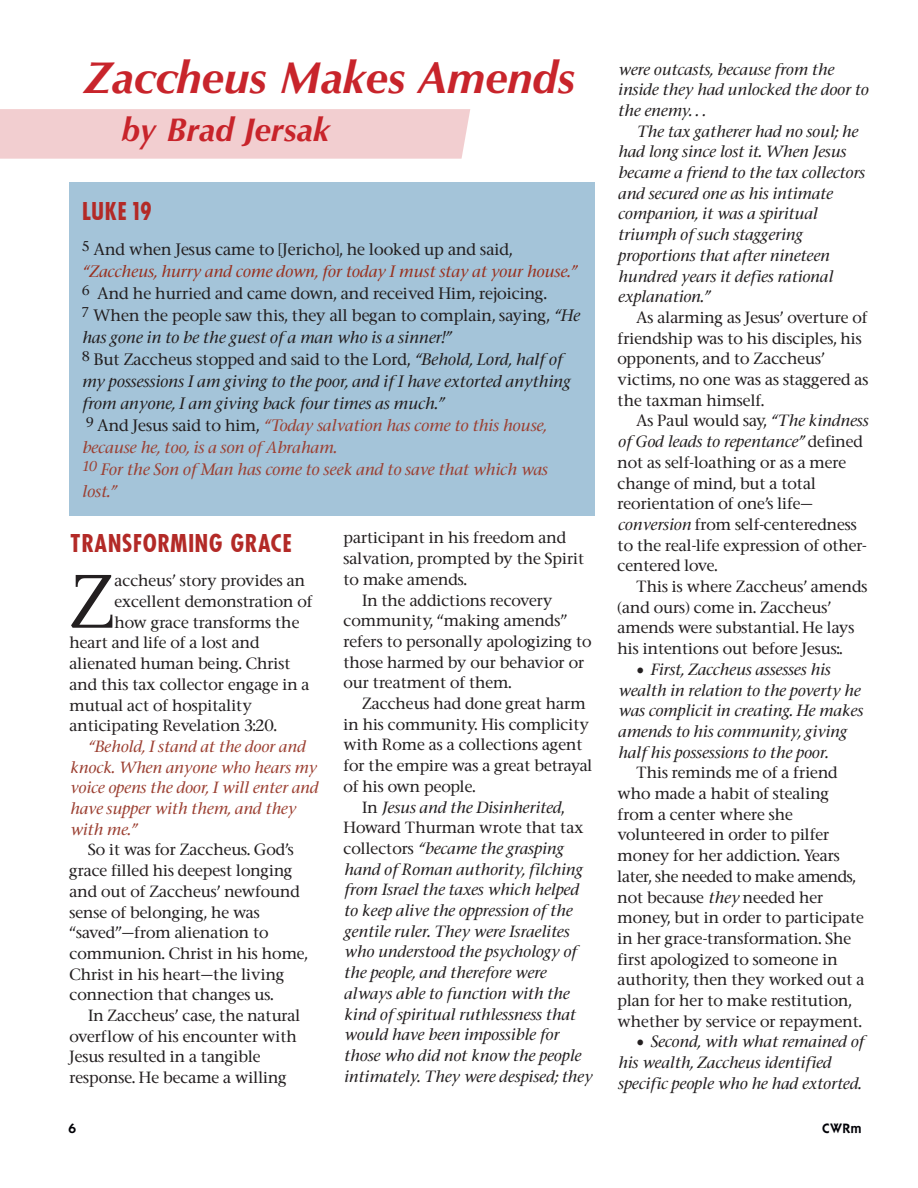
<style>
.page{position:relative;width:918px;height:1188px;background:#fff}
.page>*{position:absolute;margin:0;border:0;box-sizing:border-box;transform-origin:0 0}
.t1{font:500 71.55px "Stone Serif";color:#231f20}
.t2{font:italic 700 45px "Optima";color:#c8242b}
.t3{font:italic 700 33px "Optima";color:#c8242b}
.t4{font:700 24px "Futura Cond";color:#b32a27}
.t5{font:500 15.75px/22px "Stone Serif";color:#231f20}
.t6{font:italic 500 15.75px/21.9px "Stone Serif";color:#231f20}
.t7{font:italic 500 15.75px/21.9px "Stone Serif";color:#9c4032}
.t8{font:italic 500 15.75px "Stone Serif";color:#99311f}
.t9{font:500 15.45px/20.7px "Stone Serif";color:#231f20}
.t10{font:italic 500 15.45px/20.7px "Stone Serif";color:#231f20}
.t11{font:italic 500 15.45px/20.7px "Stone Serif";color:#9c4032}
.t12{font:600 13.65px "ITC Kabel Std";color:#000006}
.s1{font-style:italic}
.s2{font-style:normal}
.s3{font-style:normal;color:#231f20}
</style>
<div class="page">
<div style="left:70px;top:182px;width:525px;height:333px;background:#a4c4d9"></div>
<div style="left:0;top:109px;width:470px;height:50px;background:#f2ced0"></div>
<p class="t2" style="left:84px;top:51px;width:492px">Zaccheus Makes Amends</p>
<p class="t3" style="left:122px;top:111px;width:209px">by Brad Jersak</p>
<p class="t4" style="left:82px;top:196px;width:72px">LUKE 19</p>
<p class="t5" style="left:82px;top:238px;width:432px"><sup>5</sup> And when Jesus came to [Jericho], he looked up and said,</p>
<p class="t8" style="left:82px;top:261px;width:496px">“Zaccheus, hurry and come down, for today I must stay at your house.”</p>
<p class="t5" style="left:82px;top:282px;width:466px"><sup>6</sup> And he hurried and came down, and received Him, rejoicing.</p>
<p class="t5" style="left:82px;top:304px;width:499px"><sup>7</sup> When the people saw this, they all began to complain, saying, <span class="s1">“He has gone in to be the guest of a man who is a sinner!”</span></p>
<p class="t6" style="left:82px;top:349px;width:490px"><sup>8</sup> <span class="s2">But Zaccheus stopped and said to the Lord,</span> “Behold, Lord, half of my possessions I am giving to the poor, and if I have extorted anything from anyone, I am giving back four times as much.”</p>
<p class="t7" style="left:82px;top:415px;width:466px;text-indent:5px"><sup>9</sup> <span class="s3">And Jesus said to him,</span> “Today salvation has come to this house, because he, too, is a son of Abraham.</p>
<p class="t7" style="left:82px;top:458px;width:467px"><sup>10</sup> For the Son of Man has come to seek and to save that which was lost.”</p>
<p class="t4" style="left:70px;top:528px;width:224px">TRANSFORMING GRACE</p>
<p class="t1" style="left:70px;top:555px;width:47px">Z</p>
<p class="t9" style="left:115px;top:570px;width:192px">accheus’ story provides an</p>
<p class="t9" style="left:115px;top:591px;width:199px">excellent demonstration of</p>
<p class="t9" style="left:115px;top:612px;width:186px">how grace transforms the</p>
<p class="t9" style="left:70px;top:632px;width:191px">heart and life of a lost and</p>
<p class="t9" style="left:70px;top:653px;width:223px">alienated human being. Christ</p>
<p class="t9" style="left:70px;top:674px;width:242px">and this tax collector engage in a</p>
<p class="t9" style="left:70px;top:694px;width:184px">mutual act of hospitality</p>
<p class="t9" style="left:70px;top:715px;width:209px">anticipating Revelation 3:20.</p>
<p class="t11" style="left:70px;top:736px;width:250px;text-indent:18px">“Behold, I stand at the door and knock. When anyone who hears my voice opens the door, I will enter and have supper with them, and they with me.”</p>
<p class="t9" style="left:70px;top:839px;width:240px;text-indent:19px">So it was for Zaccheus. God’s grace filled his deepest longing and out of Zaccheus’ newfound sense of belonging, he was “saved”—from alienation to communion. Christ in his home,<br>Christ in his heart—the living connection that changes us.</p>
<p class="t9" style="left:70px;top:1005px;width:232px;text-indent:19px">In Zaccheus’ case, the natural overflow of his encounter with<br>Jesus resulted in a tangible response. He became a willing</p>
<p class="t9" style="left:344px;top:527px;width:242px">participant in his freedom and salvation, prompted by the Spirit to make amends.</p>
<p class="t9" style="left:344px;top:589px;width:249px;text-indent:19px">In the addictions recovery community, “making amends” refers to personally apologizing to those harmed by our behavior or our treatment of them.</p>
<p class="t9" style="left:344px;top:693px;width:250px;text-indent:19px">Zaccheus had done great harm in his community. His complicity with Rome as a collections agent for the empire was a great betrayal of his own people.</p>
<p class="t10" style="left:344px;top:797px;width:250px;text-indent:19px"><span class="s2">In</span> Jesus and the Disinherited<span class="s2">, Howard Thurman wrote that tax collectors</span> “became the grasping hand of Roman authority, filching from Israel the taxes which helped to keep alive the oppression of the gentile ruler. They were Israelites who understood the psychology of the people, and therefore were always able to function with the kind of spiritual ruthlessness that would have been impossible for those who did not know the people intimately. They were despised; they</p>
<p class="t10" style="left:618px;top:59px;width:252px">were outcasts, because from the inside they had unlocked the door to the enemy. . .</p>
<p class="t10" style="left:618px;top:121px;width:248px;text-indent:18px">The tax gatherer had no soul; he had long since lost it. When Jesus became a friend to the tax collectors and secured one as his intimate companion, it was a spiritual triumph of such staggering proportions that after nineteen hundred years it defies rational explanation.”</p>
<p class="t9" style="left:618px;top:307px;width:253px;text-indent:19px">As alarming as Jesus’ overture of friendship was to his disciples, his opponents, and to Zaccheus’ victims, no one was as staggered as the taxman himself.</p>
<p class="t9" style="left:618px;top:410px;width:252px;text-indent:19px">As Paul would say, <span class="s1">“The kindness of God leads to repentance”</span> defined not as self-loathing or as a mere change of mind, but a total reorientation of one’s life— <span class="s1">conversion</span> from self-centeredness to the real-life expression of other&shy;centered love.</p>
<p class="t9" style="left:618px;top:576px;width:251px;text-indent:19px">This is where Zaccheus’ amends (and ours) come in. Zaccheus’ amends were substantial. He lays his intentions out before Jesus:.</p>
<p class="t10" style="left:618px;top:659px;width:247px;text-indent:18px">• First, Zaccheus assesses his wealth in relation to the poverty he was complicit in creating. He makes amends to his community, giving half his possessions to the poor.</p>
<p class="t9" style="left:618px;top:762px;width:248px;text-indent:19px">This reminds me of a friend who made a habit of stealing from a center where she volunteered in order to pilfer money for her addiction. Years later, she needed to make amends, not because <span class="s1">they</span> needed her money, but in order to participate in her grace-transformation. She first apologized to someone in authority, then they worked out a plan for her to make restitution, whether by service or repayment.</p>
<p class="t10" style="left:618px;top:1032px;width:248px;text-indent:18px">• Second, with what remained of his wealth, Zaccheus identified specific people who he had extorted.</p>
<p class="t12" style="left:69px;top:1124px;width:9px">6</p>
<p class="t12" style="left:822px;top:1124px;width:41px">CWRm</p>
</div>
